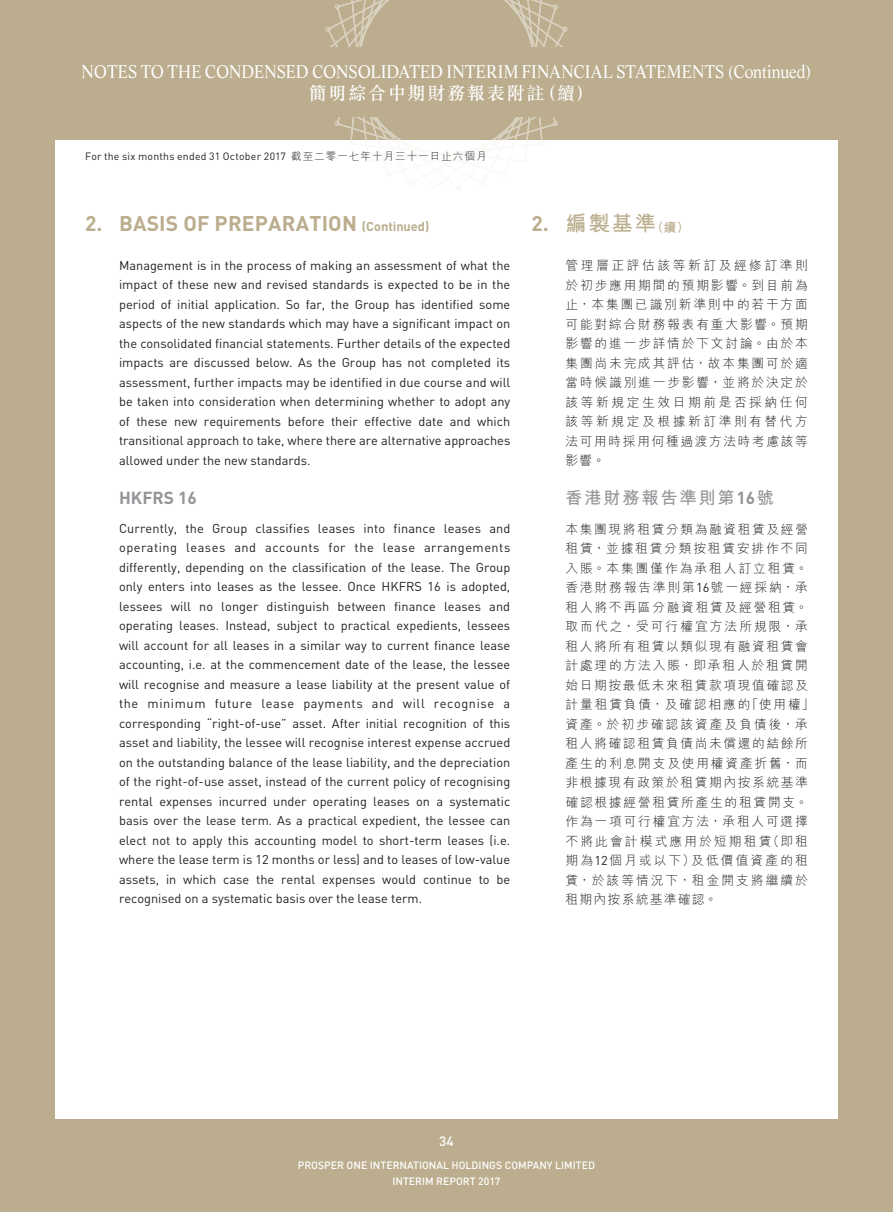
<style>
.page{position:relative;width:893px;height:1212px;background:#bbad8d}
.page>*{position:absolute;margin:0;border:0;box-sizing:border-box;transform-origin:0 0}
.t1{font:700 21px "DIN Pro";letter-spacing:.01em;color:#bbad8d}
.t2{font:700 21px "M Hei HK";color:#bbad8d}
.t3{font:18px "Life LT Std";color:#fff;scale:.9 1}
.t4{font:500 18px "M Sung HK";letter-spacing:.1em;color:#fff}
.t5{font:700 17.25px "M Hei HK";letter-spacing:.1em;color:#939598}
.t6{font:700 17.25px "DIN Pro";color:#939598}
.t7{font:500 13.5px "DIN Pro";color:#fff}
.t8{font:12.75px/19.5px "DIN Pro";color:#231f20;text-align:justify}
.t9{font:300 12.75px/19.5px "M Hei HK";letter-spacing:.14em;color:#231f20;text-align:justify}
.t10{font:500 10.5px/15.8px "DIN Pro";color:#fff;text-align:center}
.t11{font:10.5px "DIN Pro";letter-spacing:.02em;color:#231f20}
.s1{font-family:"M Hei HK";font-weight:300}
.s2{font-size:12.75px}
.s3{font-family:"DIN Pro"}
.s4{font-family:"DIN Pro";font-weight:400}
</style>
<div class="page">
<div style="left:55px;top:140px;width:783px;height:978px;background:#fff"></div>
<svg style="left:321px;top:0;width:251px;height:140px"></svg>
<div style="left:54px;top:47px;width:785px;height:69px;background:#bbad8d"></div>
<h2 class="t3" style="left:82px;top:61px;width:812px">NOTES TO THE CONDENSED CONSOLIDATED INTERIM FINANCIAL STATEMENTS (Continued)</h2>
<h2 class="t4" style="left:309px;top:81px;width:286px">簡明綜合中期財務報表附註 （續）</h2>
<p class="t11" style="left:85px;top:149px;width:403px">For the six months ended 31 October 2017 <span class="s1">截至二零一七年十月三十一日止六個月</span></p>
<h1 class="t1" style="left:85px;top:209px;width:346px">2. BASIS OF PREPARATION <span class="s2">(Continued)</span></h1>
<p class="t8" style="left:119px;top:255px;width:393px">Management is in the process of making an assessment of what the impact of these new and revised standards is expected to be in the period of initial application. So far, the Group has identified some aspects of the new standards which may have a significant impact on the consolidated financial statements. Further details of the expected impacts are discussed below. As the Group has not completed its assessment, further impacts may be identified in due course and will be taken into consideration when determining whether to adopt any of these new requirements before their effective date and which transitional approach to take, where there are alternative approaches allowed under the new standards.</p>
<h3 class="t6" style="left:119px;top:486px;width:79px">HKFRS 16</h3>
<p class="t8" style="left:119px;top:518px;width:393px">Currently, the Group classifies leases into finance leases and operating leases and accounts for the lease arrangements differently, depending on the classification of the lease. The Group only enters into leases as the lessee. Once HKFRS 16 is adopted, lessees will no longer distinguish between finance leases and operating leases. Instead, subject to practical expedients, lessees will account for all leases in a similar way to current finance lease accounting, i.e. at the commencement date of the lease, the lessee will recognise and measure a lease liability at the present value of the minimum future lease payments and will recognise a corresponding “right-of-use” asset. After initial recognition of this asset and liability, the lessee will recognise interest expense accrued on the outstanding balance of the lease liability, and the depreciation of the right-of-use asset, instead of the current policy of recognising rental expenses incurred under operating leases on a systematic basis over the lease term. As a practical expedient, the lessee can elect not to apply this accounting model to short-term leases (i.e. where the lease term is 12 months or less) and to leases of low-value assets, in which case the rental expenses would continue to be recognised on a systematic basis over the lease term.</p>
<h1 class="t2" style="left:531px;top:208px;width:159px"><span class="s3">2.</span> 編製基準<span class="s2">（續）</span></h1>
<p class="t9" style="left:566px;top:256px;width:244px">管理層正評估該等新訂及經修訂準則於初步應用期間的預期影響。到目前為止，本集團已識別新準則中的若干方面可能對綜合財務報表有重大影響。預期影響的進一步詳情於下文討論。由於本集團尚未完成其評估，故本集團可於適當時候識別進一步影響，並將於決定於該等新規定生效日期前是否採納任何該等新規定及根據新訂準則有替代方法可用時採用何種過渡方法時考慮該等影響。</p>
<h3 class="t5" style="left:566px;top:485px;width:210px">香港財務報告準則第<span class="s3">16</span>號</h3>
<p class="t9" style="left:566px;top:519px;width:250px;text-align:left">本集團現將租賃分類為融資租賃及經營租賃，並據租賃分類按租賃安排作不同入賬。本集團僅作為承租人訂立租賃。香港財務報告準則第<span class="s4">16</span>號一經採納，承租人將不再區分融資租賃及經營租賃。取而代之，受可行權宜方法所規限，承租人將所有租賃以類似現有融資租賃會計處理的方法入賬，即承租人於租賃開始日期按最低未來租賃款項現值確認及計量租賃負債，及確認相應的「使用權」資產。於初步確認該資產及負債後，承租人將確認租賃負債尚未償還的結餘所產生的利息開支及使用權資產折舊，而非根據現有政策於租賃期內按系統基準確認根據經營租賃所產生的租賃開支。作為一項可行權宜方法，承租人可選擇不將此會計模式應用於短期租賃（即租期為<span class="s4">12</span>個月或以下）及低價值資產的租賃，於該等情況下，租金開支將繼續於租期內按系統基準確認。</p>
<p class="t7" style="left:439px;top:1132px;width:16px">34</p>
<p class="t10" style="left:298px;top:1157px;width:299px">PROSPER ONE INTERNATIONAL HOLDINGS COMPANY LIMITED<br>INTERIM REPORT 2017</p>
</div>
